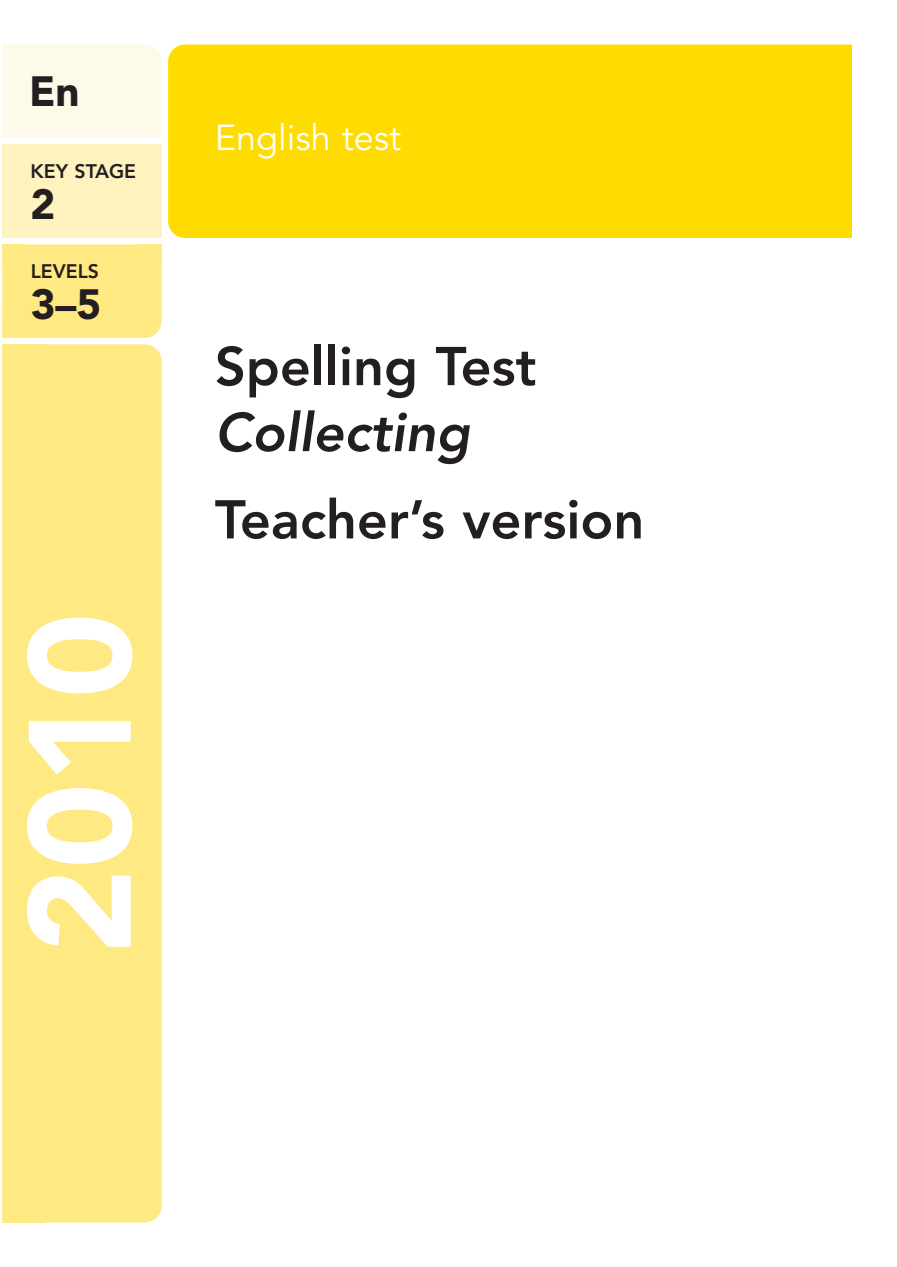
<style>
.page{position:relative;width:897px;height:1267px;background:#fff}
.page>*{position:absolute;margin:0;border:0;box-sizing:border-box;transform-origin:0 0}
.t1{font:900 144px "Avenir";color:#fff}
.t2{font:800 54px/66px "Avenir";color:#231f20}
.t3{font:900 42px "Avenir";color:#231f20}
.t4{font:36px "Avenir";color:#fff}
.t5{font:800 19.5px "Avenir";color:#231f20}
</style>
<div class="page">
<div style="left:2px;top:45px;width:160px;height:93px;background:#fefae9;border-radius:17px"></div>
<div style="left:2px;top:45px;width:22px;height:21px;background:#fefae9"></div>
<div style="left:2px;top:117px;width:22px;height:21px;background:#fefae9"></div>
<div style="left:140px;top:117px;width:22px;height:21px;background:#fefae9"></div>
<div style="left:2px;top:244px;width:160px;height:94px;background:#ffe982;border-radius:17px"></div>
<div style="left:2px;top:317px;width:22px;height:21px;background:#ffe982"></div>
<div style="left:2px;top:244px;width:22px;height:22px;background:#ffe982"></div>
<div style="left:140px;top:244px;width:22px;height:22px;background:#ffe982"></div>
<div style="left:2px;top:144px;width:160px;height:94px;background:#fef3bf"></div>
<div style="left:2px;top:344px;width:160px;height:878px;background:#ffe982;border-radius:17px"></div>
<div style="left:2px;top:344px;width:43px;height:878px;background:#ffe982"></div>
<div style="left:168px;top:45px;width:706px;height:193px;background:#ffdc01;border-radius:17px"></div>
<div style="left:853px;top:2px;width:42px;height:1263px;background:#fff"></div>
<p class="t3" style="left:29px;top:74px;width:52px">En</p>
<p class="t5" style="left:31px;top:164px;width:107px">KEY STAGE</p>
<p class="t3" style="left:31px;top:187px;width:26px">2</p>
<p class="t5" style="left:31px;top:264px;width:70px">LEVELS</p>
<p class="t3" style="left:31px;top:287px;width:72px">3–5</p>
<h1 class="t1" style="left:22px;top:954px;width:342px;rotate:-90deg">2010</h1>
<p class="t4" style="left:215px;top:123px;width:188px">English test</p>
<p class="t2" style="left:215px;top:338px;width:323px">Spelling Test<br>Collecting</p>
<p class="t2" style="left:215px;top:491px;width:431px">Teacher’s version</p>
</div>
